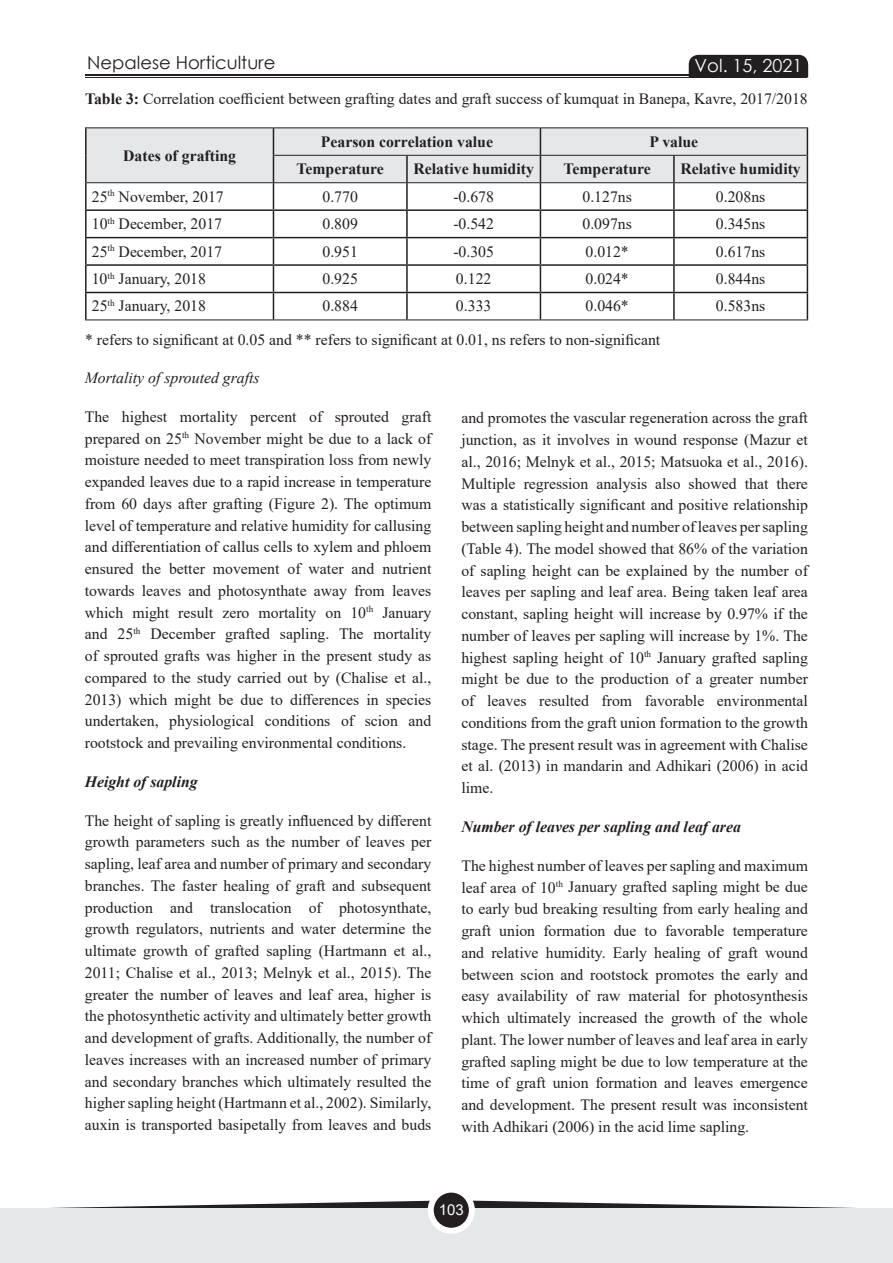
<style>
.page{position:relative;width:893px;height:1263px;background:#fff}
.page>*{position:absolute;margin:0;border:0;box-sizing:border-box;transform-origin:0 0}
.t1{font:18px "Century Gothic";color:#231f20}
.t2{font:18px "Century Gothic";color:#fff}
.t3{font:15.75px/21.8px "Times New Roman";color:#231f20;text-align:justify}
.t4{font:700 15.75px "Times New Roman";color:#231f20}
.t5{font:italic 700 15.75px "Times New Roman";color:#231f20}
.t6{font:italic 15.75px "Times New Roman";color:#231f20}
.t7{font:15px "Arial";color:#fff}
.s1{font-weight:700}
</style>
<div class="page">
<svg style="left:688px;top:54px;width:121px;height:24px;background:#312d2e"></svg>
<hr style="left:85px;top:74px;width:721px;height:1px;background:#231f20">
<hr style="left:85px;top:77px;width:721px;height:1px;background:#231f20">
<svg style="left:0;top:1200px;width:893px;height:9px"></svg>
<div style="left:0;top:1209px;width:893px;height:54px;background:#e6e7e9"></div>
<svg style="left:431px;top:1189px;width:41px;height:42px"></svg>
<div style="left:428px;top:1186px;width:47px;height:48px;border:6px solid #fff;border-radius:50%"></div>
<hr style="left:85px;top:128px;width:2px;height:27px;background:#231f20">
<hr style="left:85px;top:155px;width:2px;height:28px;background:#231f20">
<hr style="left:85px;top:183px;width:2px;height:26px;background:#231f20">
<hr style="left:85px;top:209px;width:188px;height:2px;background:#231f20">
<hr style="left:85px;top:211px;width:2px;height:26px;background:#231f20">
<hr style="left:85px;top:237px;width:188px;height:1px;background:#231f20">
<hr style="left:85px;top:238px;width:2px;height:26px;background:#231f20">
<hr style="left:85px;top:264px;width:188px;height:2px;background:#231f20">
<hr style="left:85px;top:266px;width:2px;height:26px;background:#231f20">
<hr style="left:85px;top:292px;width:188px;height:1px;background:#231f20">
<hr style="left:85px;top:293px;width:2px;height:27px;background:#231f20">
<svg style="left:86px;top:128px;width:722px;height:192px"></svg>
<hr style="left:85px;top:127px;width:188px;height:1px;background:#231f20">
<hr style="left:273px;top:127px;width:134px;height:1px;background:#231f20">
<hr style="left:407px;top:127px;width:133px;height:1px;background:#231f20">
<hr style="left:540px;top:127px;width:134px;height:1px;background:#231f20">
<hr style="left:674px;top:127px;width:134px;height:1px;background:#231f20">
<hr style="left:274px;top:155px;width:133px;height:1px;background:#231f20">
<hr style="left:407px;top:155px;width:133px;height:1px;background:#231f20">
<hr style="left:540px;top:155px;width:134px;height:1px;background:#231f20">
<hr style="left:674px;top:155px;width:133px;height:1px;background:#231f20">
<hr style="left:87px;top:182px;width:186px;height:1px;background:#231f20">
<hr style="left:273px;top:182px;width:134px;height:1px;background:#231f20">
<hr style="left:407px;top:182px;width:133px;height:1px;background:#231f20">
<hr style="left:540px;top:182px;width:134px;height:1px;background:#231f20">
<hr style="left:674px;top:182px;width:133px;height:1px;background:#231f20">
<hr style="left:85px;top:320px;width:188px;height:1px;background:#231f20">
<hr style="left:273px;top:320px;width:134px;height:1px;background:#231f20">
<hr style="left:407px;top:320px;width:133px;height:1px;background:#231f20">
<hr style="left:540px;top:320px;width:134px;height:1px;background:#231f20">
<hr style="left:674px;top:320px;width:134px;height:1px;background:#231f20">
<p class="t1" style="left:87px;top:50px;width:190px">Nepalese Horticulture</p>
<p class="t2" style="left:695px;top:53px;width:109px">Vol. 15, 2021</p>
<p class="t3" style="left:85px;top:88px;width:724px"><span class="s1">Table 3:</span> Correlation coefficient between grafting dates and graft success of kumquat in Banepa, Kavre, 2017/2018</p>
<p class="t4" style="left:123px;top:144px;width:114px">Dates of grafting</p>
<p class="t4" style="left:321px;top:130px;width:174px">Pearson correlation value</p>
<p class="t4" style="left:650px;top:130px;width:50px">P value</p>
<p class="t4" style="left:296px;top:158px;width:89px">Temperature</p>
<p class="t4" style="left:414px;top:158px;width:122px">Relative humidity</p>
<p class="t4" style="left:563px;top:158px;width:89px">Temperature</p>
<p class="t4" style="left:680px;top:158px;width:122px">Relative humidity</p>
<p class="t3" style="left:92px;top:185px;width:134px">25<sup>th</sup> November, 2017</p>
<p class="t3" style="left:322px;top:185px;width:37px">0.770</p>
<p class="t3" style="left:453px;top:185px;width:42px">-0.678</p>
<p class="t3" style="left:582px;top:185px;width:51px">0.127ns</p>
<p class="t3" style="left:716px;top:185px;width:51px">0.208ns</p>
<p class="t3" style="left:92px;top:212px;width:132px">10<sup>th</sup> December, 2017</p>
<p class="t3" style="left:322px;top:212px;width:37px">0.809</p>
<p class="t3" style="left:453px;top:212px;width:42px">-0.542</p>
<p class="t3" style="left:582px;top:212px;width:51px">0.097ns</p>
<p class="t3" style="left:716px;top:212px;width:51px">0.345ns</p>
<p class="t3" style="left:92px;top:240px;width:132px">25<sup>th</sup> December, 2017</p>
<p class="t3" style="left:322px;top:240px;width:37px">0.951</p>
<p class="t3" style="left:453px;top:240px;width:42px">-0.305</p>
<p class="t3" style="left:585px;top:240px;width:45px">0.012*</p>
<p class="t3" style="left:716px;top:240px;width:51px">0.617ns</p>
<p class="t3" style="left:92px;top:267px;width:116px">10<sup>th</sup> January, 2018</p>
<p class="t3" style="left:322px;top:267px;width:37px">0.925</p>
<p class="t3" style="left:456px;top:267px;width:37px">0.122</p>
<p class="t3" style="left:585px;top:267px;width:45px">0.024*</p>
<p class="t3" style="left:716px;top:267px;width:51px">0.844ns</p>
<p class="t3" style="left:92px;top:295px;width:116px">25<sup>th</sup> January, 2018</p>
<p class="t3" style="left:322px;top:295px;width:37px">0.884</p>
<p class="t3" style="left:456px;top:295px;width:37px">0.333</p>
<p class="t3" style="left:585px;top:295px;width:45px">0.046*</p>
<p class="t3" style="left:716px;top:295px;width:51px">0.583ns</p>
<p class="t3" style="left:85px;top:328px;width:577px">* refers to significant at 0.05 and ** refers to significant at 0.01, ns refers to non-significant</p>
<p class="t6" style="left:85px;top:367px;width:176px">Mortality of sprouted grafts</p>
<p class="t3" style="left:85px;top:405px;width:348px">The highest mortality percent of sprouted graft prepared on 25<sup>th</sup> November might be due to a lack of moisture needed to meet transpiration loss from newly expanded leaves due to a rapid increase in temperature from 60 days after grafting (Figure 2). The optimum level of temperature and relative humidity for callusing and differentiation of callus cells to xylem and phloem ensured the better movement of water and nutrient towards leaves and photosynthate away from leaves which might result zero mortality on 10<sup>th</sup> January and 25<sup>th</sup> December grafted sapling. The mortality of sprouted grafts was higher in the present study as compared to the study carried out by (Chalise et al., 2013) which might be due to differences in species undertaken, physiological conditions of scion and rootstock and prevailing environmental conditions.</p>
<p class="t5" style="left:85px;top:771px;width:114px">Height of sapling</p>
<p class="t3" style="left:85px;top:809px;width:348px">The height of sapling is greatly influenced by different growth parameters such as the number of leaves per sapling, leaf area and number of primary and secondary branches. The faster healing of graft and subsequent production and translocation of photosynthate, growth regulators, nutrients and water determine the ultimate growth of grafted sapling (Hartmann et al., 2011; Chalise et al., 2013; Melnyk et al., 2015). The greater the number of leaves and leaf area, higher is the photosynthetic activity and ultimately better growth and development of grafts. Additionally, the number of leaves increases with an increased number of primary and secondary branches which ultimately resulted the higher sapling height (Hartmann et al., 2002). Similarly, auxin is transported basipetally from leaves and buds</p>
<p class="t3" style="left:461px;top:407px;width:348px">and promotes the vascular regeneration across the graft junction, as it involves in wound response (Mazur et al., 2016; Melnyk et al., 2015; Matsuoka et al., 2016).<br>Multiple regression analysis also showed that there was a statistically significant and positive relationship between sapling height and number of leaves per sapling (Table 4). The model showed that 86% of the variation of sapling height can be explained by the number of leaves per sapling and leaf area. Being taken leaf area constant, sapling height will increase by 0.97% if the number of leaves per sapling will increase by 1%. The highest sapling height of 10<sup>th</sup> January grafted sapling might be due to the production of a greater number of leaves resulted from favorable environmental conditions from the graft union formation to the growth stage. The present result was in agreement with Chalise et al. (2013) in mandarin and Adhikari (2006) in acid lime.</p>
<p class="t5" style="left:461px;top:816px;width:281px">Number of leaves per sapling and leaf area</p>
<p class="t3" style="left:461px;top:854px;width:348px">The highest number of leaves per sapling and maximum leaf area of 10<sup>th</sup> January grafted sapling might be due to early bud breaking resulting from early healing and graft union formation due to favorable temperature and relative humidity. Early healing of graft wound between scion and rootstock promotes the early and easy availability of raw material for photosynthesis which ultimately increased the growth of the whole plant. The lower number of leaves and leaf area in early grafted sapling might be due to low temperature at the time of graft union formation and leaves emergence and development. The present result was inconsistent with Adhikari (2006) in the acid lime sapling.</p>
<p class="t7" style="left:439px;top:1199px;width:27px">103</p>
</div>
